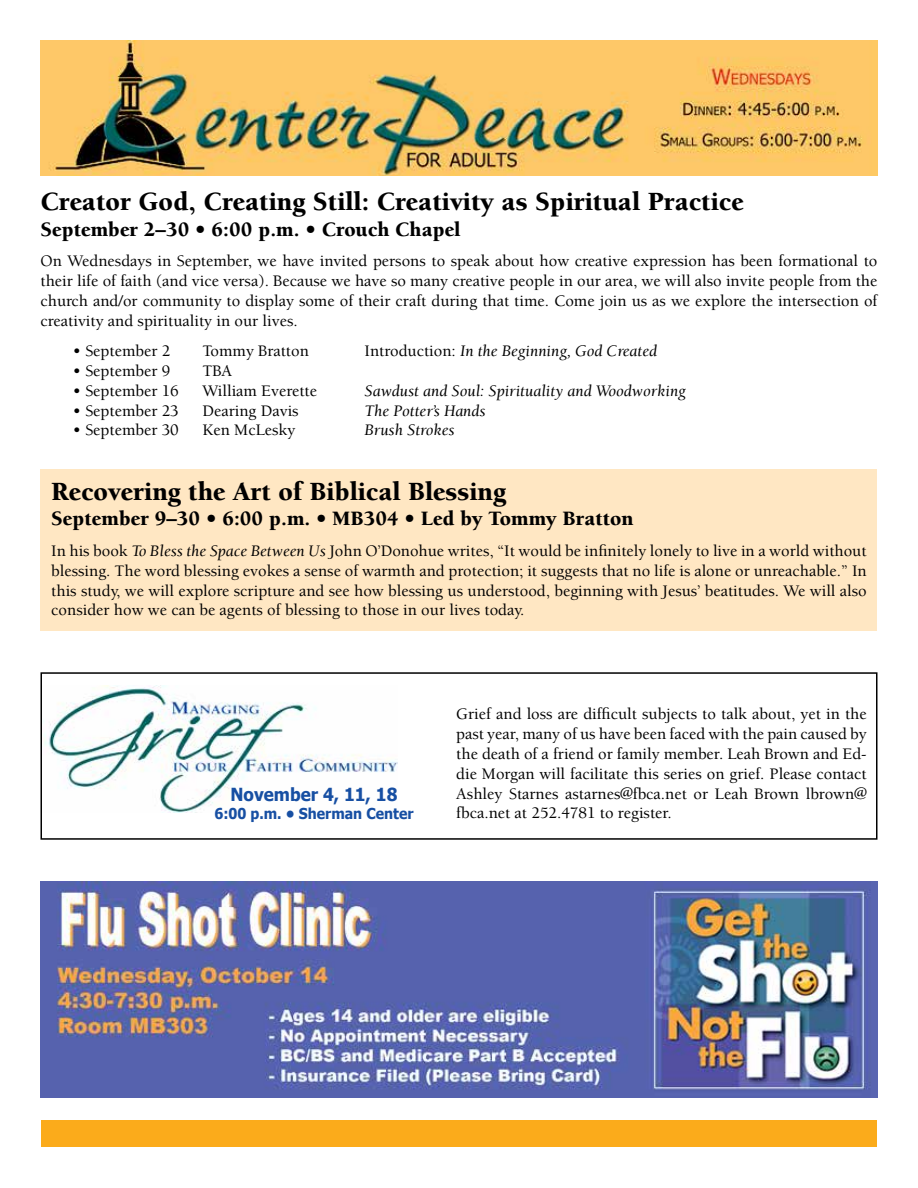
<style>
.page{position:relative;width:918px;height:1188px;background:#fff}
.page>*{position:absolute;margin:0;border:0;box-sizing:border-box;transform-origin:0 0}
.t1{font:900 27px "Berkeley Std";color:#000}
.t2{font:900 21px "Berkeley Std";color:#000}
.t3{font:700 18px "Tahoma";color:#174fa3;scale:.94 1}
.t4{font:500 16.5px/19.8px "Berkeley Std";color:#000;text-align:justify}
.t5{font:italic 16.5px "Berkeley Std";color:#000}
.t6{font:700 15px "Tahoma";color:#174fa3;scale:.94 1}
.s1{font-weight:500;font-style:normal}
.s2{font-weight:400;font-style:italic}
</style>
<div class="page">
<div style="left:40px;top:469px;width:838px;height:162px;background:#ffe7c3"></div>
<div style="left:41px;top:1120px;width:836px;height:28px;background:#fbab1b"></div>
<img style="left:40px;top:40px;width:838px;height:136px">
<img style="left:43px;top:685px;width:354px;height:128px">
<div style="left:40px;top:672px;width:838px;height:168px;border:2px solid #000"></div>
<img style="left:40px;top:881px;width:838px;height:216px">
<h1 class="t1" style="left:40px;top:188px;width:705px">Creator God, Creating Still: Creativity as Spiritual Practice</h1>
<p class="t2" style="left:40px;top:218px;width:422px">September 2–30 • 6:00 p.m. • Crouch Chapel</p>
<p class="t4" style="left:40px;top:251px;width:838px">On Wednesdays in September, we have invited persons to speak about how creative expression has been formational to their life of faith (and vice versa). Because we have so many creative people in our area, we will also invite people from the church and/or community to display some of their craft during that time. Come join us as we explore the intersection of creativity and spirituality in our lives.</p>
<p class="t4" style="left:73px;top:341px;width:99px">• September 2</p>
<p class="t4" style="left:203px;top:341px;width:108px">Tommy Bratton</p>
<p class="t5" style="left:365px;top:342px;width:294px"><span class="s1">Introduction:</span> In the Beginning, God Created</p>
<p class="t4" style="left:73px;top:361px;width:99px">• September 9</p>
<p class="t4" style="left:203px;top:361px;width:31px">TBA</p>
<p class="t4" style="left:73px;top:381px;width:107px">• September 16</p>
<p class="t4" style="left:203px;top:381px;width:116px">William Everette</p>
<p class="t5" style="left:365px;top:382px;width:323px">Sawdust and Soul: Spirituality and Woodworking</p>
<p class="t4" style="left:73px;top:401px;width:107px">• September 23</p>
<p class="t4" style="left:203px;top:401px;width:98px">Dearing Davis</p>
<p class="t5" style="left:365px;top:402px;width:123px">The Potter’s Hands</p>
<p class="t4" style="left:73px;top:421px;width:107px">• September 30</p>
<p class="t4" style="left:203px;top:421px;width:94px">Ken McLesky</p>
<p class="t5" style="left:365px;top:421px;width:92px">Brush Strokes</p>
<h1 class="t1" style="left:51px;top:478px;width:456px">Recovering the Art of Biblical Blessing</h1>
<p class="t2" style="left:51px;top:508px;width:584px">September 9–30 • 6:00 p.m. • MB304 • Led by Tommy Bratton</p>
<p class="t4" style="left:51px;top:541px;width:817px">In his book <span class="s2">To Bless the Space Between Us</span> John O’Donohue writes, “It would be infinitely lonely to live in a world without blessing. The word blessing evokes a sense of warmth and protection; it suggests that no life is alone or unreachable.” In this study, we will explore scripture and see how blessing us understood, beginning with Jesus’ beatitudes. We will also consider how we can be agents of blessing to those in our lives today.</p>
<p class="t3" style="left:231px;top:781px;width:179px">November 4, 11, 18</p>
<p class="t6" style="left:214px;top:803px;width:213px">6:00 p.m. • Sherman Center</p>
<p class="t4" style="left:456px;top:705px;width:412px">Grief and loss are difficult subjects to talk about, yet in the past year, many of us have been faced with the pain caused by the death of a friend or family member. Leah Brown and Ed&shy;die Morgan will facilitate this series on grief. Please contact Ashley Starnes astarnes@fbca.net or Leah Brown lbrown@ fbca.net at 252.4781 to register.</p>
</div>
